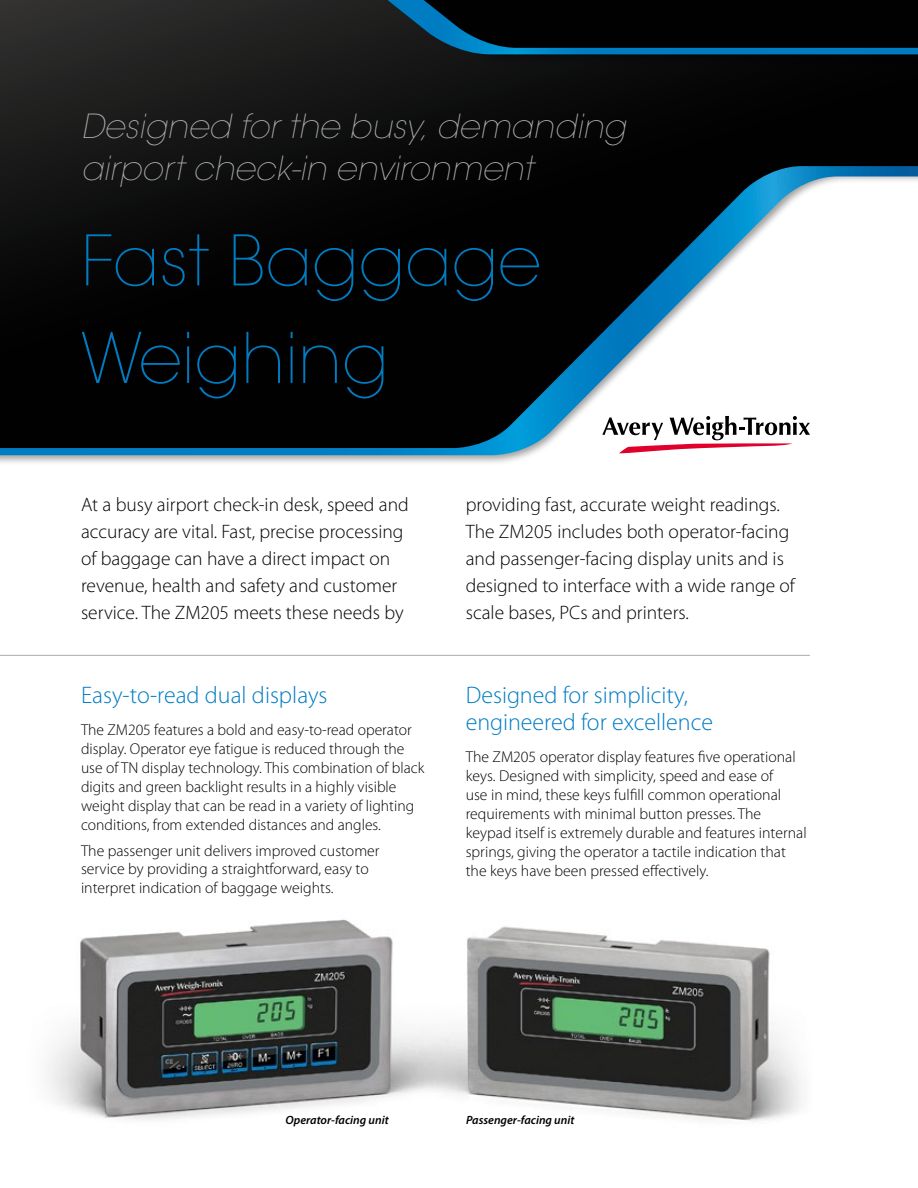
<style>
.page{position:relative;width:918px;height:1188px;background:#fff}
.page>*{position:absolute;margin:0;border:0;box-sizing:border-box;transform-origin:0 0}
.t1{font:200 69px/97.5px "ITC Avant Garde Std";color:#007cc2}
.t2{font:italic 200 33px/42px "ITC Avant Garde Std";color:#acacac}
.t3{font:300 24px/27px "Myriad Pro";color:#007cc2}
.t4{font:300 19.5px/27px "Myriad Pro";color:#000}
.t5{font:300 15.75px/18.9px "Myriad Pro";color:#000}
.t6{font:italic 600 12px "Myriad Pro";color:#000}
</style>
<div class="page">
<div style="left:0;top:0;width:918px;height:466px;background:#000;opacity:.4"></div>
<svg style="left:0;top:0;width:370px;height:166px;background:#1d1d1d"></svg>
<svg style="left:0;top:166px;width:918px;height:289px"></svg>
<div style="left:374px;top:0;width:544px;height:213px;background:#000;opacity:.4"></div>
<svg style="left:370px;top:0;width:548px;height:201px;background:#0f1315"></svg>
<svg style="left:387px;top:0;width:531px;height:54px;background:#021722"></svg>
<img style="left:48px;top:919px;width:754px;height:202px">
<svg style="left:602px;top:416px;width:208px;height:37px"></svg>
<hr style="left:0;top:655px;width:810px;height:1px;background:#acacac">
<h2 class="t2" style="left:81px;top:106px;width:546px">Designed for the busy, demanding airport check-in environment</h2>
<h1 class="t1" style="left:81px;top:213px;width:462px">Fast Baggage<br>Weighing</h1>
<p class="t4" style="left:81px;top:490px;width:329px">At a busy airport check-in desk, speed and accuracy are vital. Fast, precise processing of baggage can have a direct impact on revenue, health and safety and customer service. The ZM205 meets these needs by</p>
<p class="t4" style="left:466px;top:490px;width:331px">providing fast, accurate weight readings.<br>The ZM205 includes both operator-facing and passenger-facing display units and is designed to interface with a wide range of scale bases, PCs and printers.</p>
<h3 class="t3" style="left:81px;top:681px;width:248px">Easy-to-read dual displays</h3>
<p class="t5" style="left:81px;top:721px;width:345px">The ZM205 features a bold and easy-to-read operator display. Operator eye fatigue is reduced through the use of TN display technology. This combination of black digits and green backlight results in a highly visible weight display that can be read in a variety of lighting conditions, from extended distances and angles.</p>
<p class="t5" style="left:81px;top:841px;width:300px">The passenger unit delivers improved customer service by providing a straightforward, easy to interpret indication of baggage weights.</p>
<h3 class="t3" style="left:466px;top:681px;width:249px">Designed for simplicity, engineered for excellence</h3>
<p class="t5" style="left:466px;top:748px;width:343px">The ZM205 operator display features five operational keys. Designed with simplicity, speed and ease of<br>use in mind, these keys fulfill common operational requirements with minimal button presses. The keypad itself is extremely durable and features internal springs, giving the operator a tactile indication that the keys have been pressed effectively.</p>
<p class="t6" style="left:286px;top:1112px;width:105px">Operator-facing unit</p>
<p class="t6" style="left:466px;top:1112px;width:110px">Passenger-facing unit</p>
</div>
